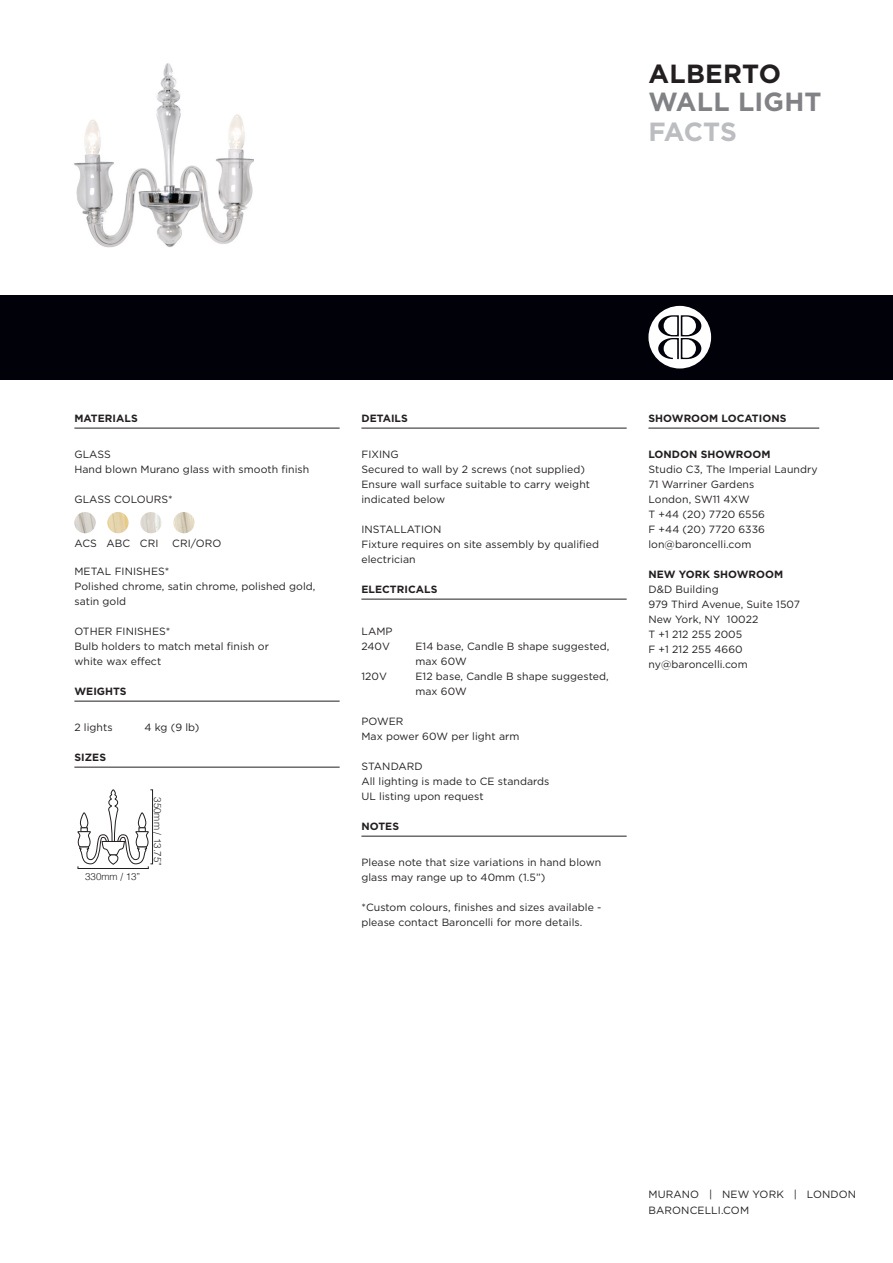
<style>
.page{position:relative;width:893px;height:1263px;background:#fff}
.page>*{position:absolute;margin:0;border:0;box-sizing:border-box;transform-origin:0 0}
.t1{font:700 26.25px "Gotham";letter-spacing:.01em;color:#808285}
.t2{font:700 26.25px "Gotham";letter-spacing:.01em;color:#231f20}
.t3{font:700 26.25px "Gotham";letter-spacing:-.02em;color:#bcbdc0}
.t4{font:10.5px/15px "Gotham";letter-spacing:.005em;color:#231f20}
.t5{font:700 10.5px "Gotham";letter-spacing:.005em;color:#231f20}
.t6{font:300 9.75px "Helvetica LT";color:#231f20}
</style>
<div class="page">
<div style="left:0;top:295px;width:893px;height:84px;background:#010209"></div>
<svg style="left:648px;top:306px;width:63px;height:62px"></svg>
<hr style="left:648px;top:428px;width:171px;height:1px;background:#231f20">
<hr style="left:74px;top:428px;width:266px;height:1px;background:#231f20">
<hr style="left:74px;top:701px;width:266px;height:1px;background:#231f20">
<hr style="left:74px;top:767px;width:266px;height:1px;background:#231f20">
<hr style="left:361px;top:428px;width:266px;height:1px;background:#231f20">
<hr style="left:361px;top:599px;width:266px;height:1px;background:#231f20">
<hr style="left:361px;top:836px;width:266px;height:1px;background:#231f20">
<img style="left:74px;top:63px;width:180px;height:184px">
<img style="left:140px;top:512px;width:22px;height:21px;border-radius:11px">
<img style="left:107px;top:512px;width:22px;height:21px;border-radius:11px">
<img style="left:74px;top:512px;width:22px;height:21px;border-radius:11px">
<img style="left:173px;top:512px;width:22px;height:21px;border-radius:11px">
<svg style="left:77px;top:790px;width:72px;height:74px"></svg>
<div style="left:150px;top:790px;width:3px;height:74px;background:#fff;border:1px solid #231f20"></div>
<h1 class="t2" style="left:648px;top:58px;width:134px">ALBERTO</h1>
<h1 class="t1" style="left:648px;top:85px;width:175px">WALL LIGHT</h1>
<h1 class="t3" style="left:648px;top:115px;width:90px">FACTS</h1>
<p class="t5" style="left:74px;top:412px;width:65px">MATERIALS</p>
<p class="t4" style="left:74px;top:447px;width:236px">Glass<br>Hand blown Murano glass with smooth finish</p>
<p class="t4" style="left:74px;top:492px;width:16px">Glass</p>
<p class="t4" style="left:114px;top:492px;width:60px">colours*</p>
<p class="t4" style="left:74px;top:535px;width:85px">ACS ABC CRI</p>
<p class="t4" style="left:172px;top:535px;width:33px">CRI/ORO</p>
<p class="t4" style="left:74px;top:564px;width:24px">Metal</p>
<p class="t4" style="left:74px;top:564px;width:243px;text-indent:40px">FINISHES*<br>Polished chrome, satin chrome, polished gold, satin gold</p>
<p class="t4" style="left:74px;top:624px;width:196px">OTHER FINISHES*<br>Bulb holders to match metal finish or white wax effect</p>
<p class="t5" style="left:74px;top:685px;width:54px">WEIGHTS</p>
<p class="t4" style="left:74px;top:720px;width:40px">2 lights</p>
<p class="t4" style="left:144px;top:720px;width:57px">4 kg (9 lb)</p>
<p class="t5" style="left:74px;top:751px;width:33px">SIZES</p>
<p class="t6" style="left:85px;top:870px;width:57px">330mm / 13”</p>
<p class="t6" style="left:164px;top:797px;width:70px;rotate:90deg">350mm / 13.75”</p>
<p class="t5" style="left:361px;top:412px;width:48px">DETAILS</p>
<p class="t4" style="left:361px;top:447px;width:230px">FIXING<br>Secured to wall by 2 screws (not supplied)<br>Ensure wall surface suitable to carry weight indicated below</p>
<p class="t4" style="left:361px;top:522px;width:239px">INSTALLATION<br>Fixture requires on site assembly by qualified electrician</p>
<p class="t5" style="left:361px;top:583px;width:78px">ELECTRICALS</p>
<p class="t4" style="left:361px;top:624px;width:46px">LAMP<br>240V E</p>
<p class="t4" style="left:415px;top:639px;width:195px;text-indent:7px">14 base, Candle B shape suggested, max 60W</p>
<p class="t4" style="left:361px;top:669px;width:45px">120V E</p>
<p class="t4" style="left:415px;top:669px;width:195px;text-indent:7px">12 base, Candle B shape suggested, max 60W</p>
<p class="t4" style="left:361px;top:714px;width:159px">POWER<br>Max power 60W per light arm</p>
<p class="t4" style="left:361px;top:759px;width:190px">STANDARD<br>All lighting is made to CE standards<br>U L listing upon request</p>
<p class="t5" style="left:361px;top:820px;width:39px">NOTES</p>
<p class="t4" style="left:361px;top:855px;width:241px">Please note that size variations in hand blown glass may range up to 40mm (1.5”)</p>
<p class="t4" style="left:361px;top:900px;width:241px">*Custom colours, finishes and sizes available - please contact Baroncelli for more details.</p>
<p class="t5" style="left:648px;top:412px;width:45px">SHOWROOM</p>
<p class="t5" style="left:722px;top:412px;width:66px">LOCATIONS</p>
<p class="t5" style="left:648px;top:448px;width:97px">LONDON SHOWROOM</p>
<p class="t4" style="left:648px;top:462px;width:171px">Studio C3, The Imperial Laundry<br>71 Warriner Gardens<br>London, SW11 4XW<br>T +44 (20) 7720 6556<br>F +44 (20) 7720 6336 lon@baroncelli.com</p>
<p class="t5" style="left:648px;top:568px;width:110px">NEW YORK SHOWROOM</p>
<p class="t4" style="left:648px;top:582px;width:153px">D&amp;D Building<br>979 Third Avenue, Suite 1507<br>New York, NY 10022<br>T +1 212 255 2005<br>F +1 212 255 4660 ny@baroncelli.com</p>
<p class="t4" style="left:648px;top:1186px;width:209px;line-height:16.5px">MURANO | NEW YORK | LONDON<br>BARONCELLI.COM</p>
</div>
